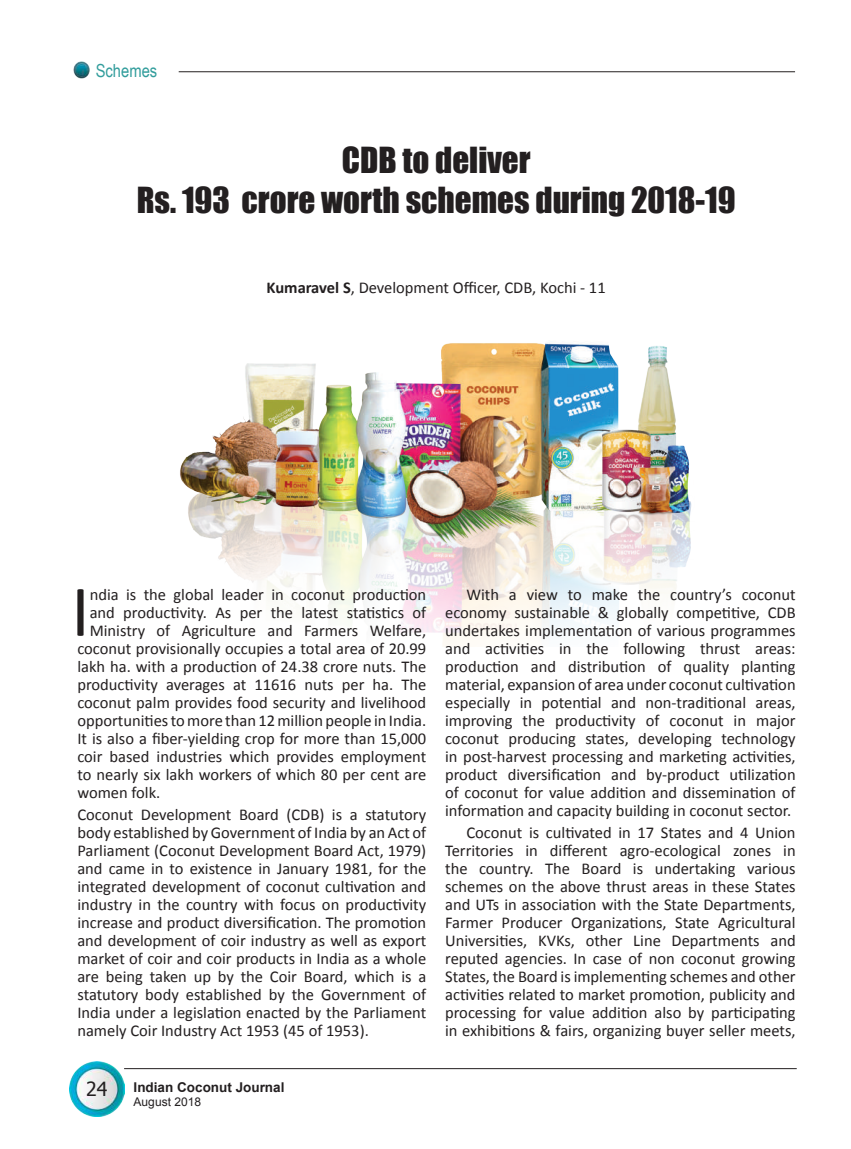
<style>
.page{position:relative;width:851px;height:1149px;background:#fff}
.page>*{position:absolute;margin:0;border:0;box-sizing:border-box;transform-origin:0 0}
.t1{font:73.2px "Calibri";color:#231f20}
.t2{font:33px/39.6px "Impact";color:#231f20;text-align:center}
.t3{font:19.5px "Tahoma";color:#231f20}
.t4{font:18px "Arial Narrow";color:#329d9c}
.t5{font:16.5px/18px "Calibri";color:#231f20;text-align:justify}
.t6{font:700 13.5px "Arial";color:#231f20}
.t7{font:12px "Arial";color:#231f20}
.s1{font-weight:700}
</style>
<div class="page">
<img style="left:69px;top:1061px;width:55px;height:54px">
<img style="left:73px;top:61px;width:17px;height:18px">
<hr style="left:124px;top:1067px;width:672px;height:1px;background:#231f20">
<img style="left:180px;top:341px;width:512px;height:305px">
<hr style="left:179px;top:71px;width:616px;height:1px;background:#231f20">
<p class="t4" style="left:96px;top:57px;width:63px">Schemes</p>
<h2 class="t2" style="left:137px;top:139px;width:600px">CDB to deliver<br>Rs. 193 crore worth schemes during 2018-19</h2>
<p class="t5" style="left:266px;top:278px;width:340px"><span class="s1">Kumaravel S</span>, Development Officer, CDB, Kochi - 11</p>
<h1 class="t1" style="left:71px;top:560px;width:20px">I</h1>
<p class="t5" style="left:90px;top:584px;width:338px">ndia is the global leader in coconut production</p>
<p class="t5" style="left:90px;top:602px;width:338px">and productivity. As per the latest statistics of</p>
<p class="t5" style="left:90px;top:620px;width:338px">Ministry of Agriculture and Farmers Welfare,</p>
<p class="t5" style="left:77px;top:638px;width:350px">coconut provisionally occupies a total area of 20.99</p>
<p class="t5" style="left:77px;top:656px;width:350px">lakh ha. with a production of 24.38 crore nuts. The</p>
<p class="t5" style="left:77px;top:674px;width:350px">productivity averages at 11616 nuts per ha. The</p>
<p class="t5" style="left:77px;top:692px;width:350px">coconut palm provides food security and livelihood</p>
<p class="t5" style="left:77px;top:710px;width:350px">opportunities to more than 12 million people in India.</p>
<p class="t5" style="left:77px;top:728px;width:350px">It is also a fiber-yielding crop for more than 15,000</p>
<p class="t5" style="left:77px;top:746px;width:350px">coir based industries which provides employment</p>
<p class="t5" style="left:77px;top:764px;width:350px">to nearly six lakh workers of which 80 per cent are</p>
<p class="t5" style="left:77px;top:782px;width:84px">women folk.</p>
<p class="t5" style="left:77px;top:804px;width:350px">Coconut Development Board (CDB) is a statutory body established by Government of India by an Act of Parliament (Coconut Development Board Act, 1979) and came in to existence in January 1981, for the integrated development of coconut cultivation and industry in the country with focus on productivity increase and product diversification. The promotion and development of coir industry as well as export market of coir and coir products in India as a whole are being taken up by the Coir Board, which is a statutory body established by the Government of India under a legislation enacted by the Parliament namely Coir Industry Act 1953 (45 of 1953).</p>
<p class="t3" style="left:86px;top:1075px;width:23px">24</p>
<p class="t6" style="left:134px;top:1078px;width:152px">Indian Coconut Journal</p>
<p class="t7" style="left:134px;top:1093px;width:69px">August 2018</p>
<p class="t5" style="left:445px;top:584px;width:352px;text-indent:21px">With a view to make the country’s coconut economy sustainable &amp; globally competitive, CDB undertakes implementation of various programmes and activities in the following thrust areas: production and distribution of quality planting material, expansion of area under coconut cultivation especially in potential and non-traditional areas, improving the productivity of coconut in major coconut producing states, developing technology in post-harvest processing and marketing activities, product diversification and by-product utilization of coconut for value addition and dissemination of information and capacity building in coconut sector.</p>
<p class="t5" style="left:445px;top:822px;width:352px;text-indent:21px">Coconut is cultivated in 17 States and 4 Union Territories in different agro-ecological zones in the country. The Board is undertaking various schemes on the above thrust areas in these States and UTs in association with the State Departments, Farmer Producer Organizations, State Agricultural Universities, KVKs, other Line Departments and reputed agencies. In case of non coconut growing States, the Board is implementing schemes and other activities related to market promotion, publicity and processing for value addition also by participating in exhibitions &amp; fairs, organizing buyer seller meets,</p>
</div>
